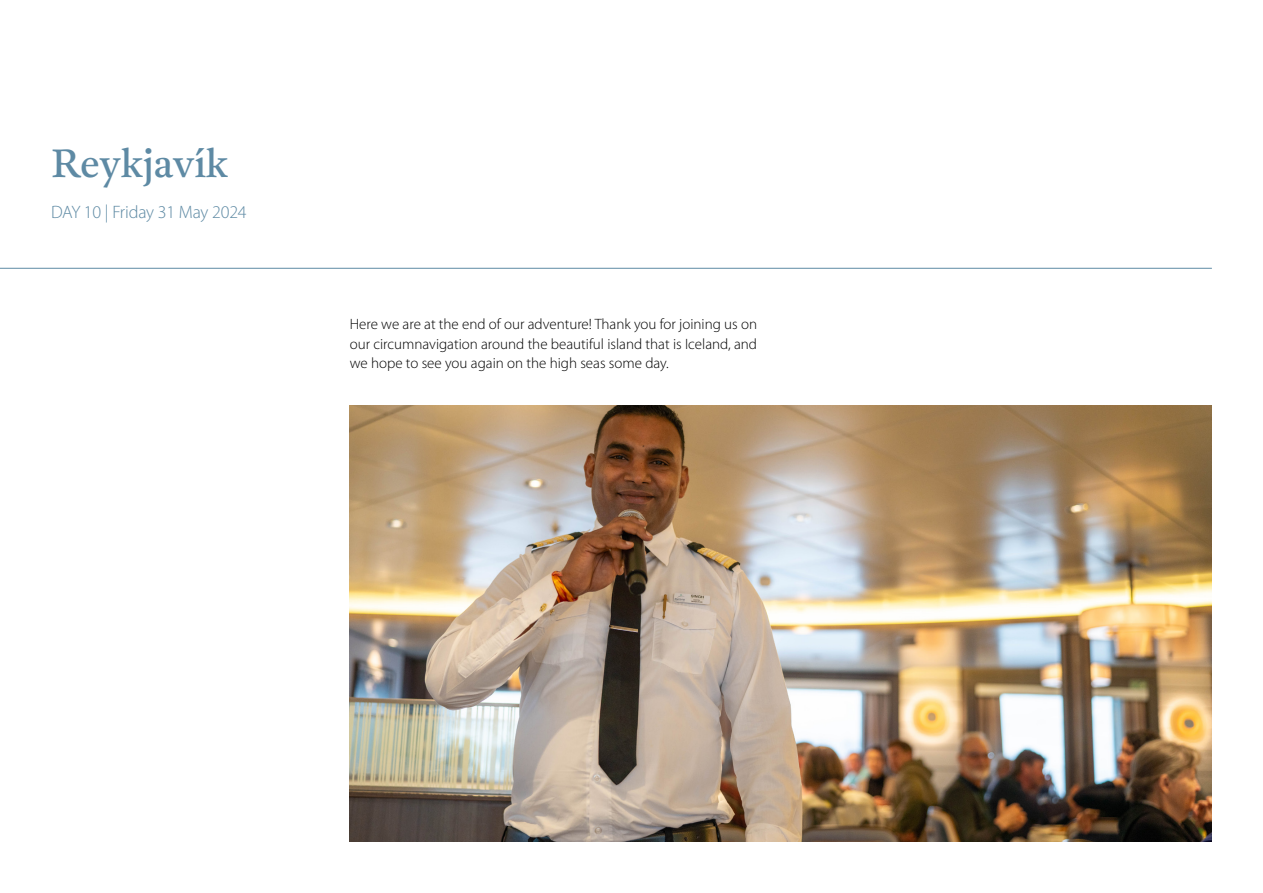
<style>
.page{position:relative;width:1263px;height:893px;background:#fff}
.page>*{position:absolute;margin:0;border:0;box-sizing:border-box;transform-origin:0 0}
.t1{font:39px "Antwerp";color:#5e8aa4}
.t2{font:300 18px "Myriad Pro";letter-spacing:-.01em;color:#5e8aa4}
.t3{font:300 15px/19.5px "Myriad Pro";color:#000;text-align:justify}
</style>
<div class="page">
<img style="left:350px;top:405px;width:862px;height:437px">
<hr style="left:0;top:268px;width:1211px;height:1px;background:#5e8aa4">
<h1 class="t1" style="left:51px;top:137px;width:179px">Reykjavík</h1>
<p class="t2" style="left:51px;top:202px;width:197px">DAY 10 | Friday 31 May 2024</p>
<p class="t3" style="left:350px;top:315px;width:409px">Here we are at the end of our adventure! Thank you for joining us on our circumnavigation around the beautiful island that is Iceland, and we hope to see you again on the high seas some day.</p>
</div>
